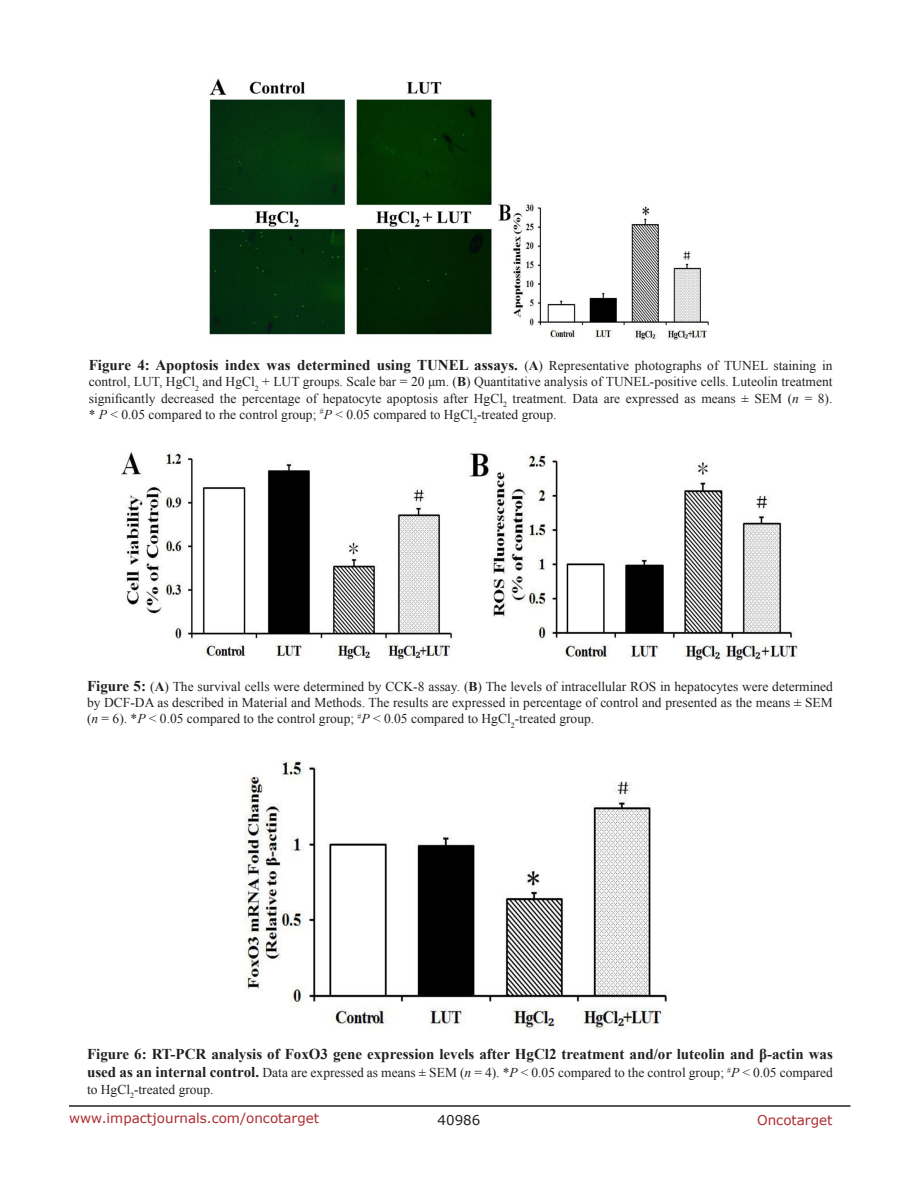
<style>
.page{position:relative;width:918px;height:1188px;background:#fff}
.page>*{position:absolute;margin:0;border:0;box-sizing:border-box;transform-origin:0 0}
.FigureText{font:700 15px "Times New Roman";color:#231f20}
.FigureText-2{font:13.5px/16.2px "Times New Roman";color:#231f20;text-align:justify}
.t1{font:13.5px "Verdana";color:#ac2b31}
.t2{font:13.5px "Verdana";color:#231f20}
.s1{font-weight:400;font-size:13.5px}
.s2{font-size:13.5px}
.s3{font-weight:700}
.s4{font-style:italic}
.s5{font-weight:700;font-size:15px}
</style>
<div class="page">
<hr style="left:69px;top:1105px;width:781px;height:2px;background:#231f20">
<img style="left:122px;top:452px;width:675px;height:208px">
<img style="left:245px;top:760px;width:422px;height:269px">
<img style="left:209px;top:78px;width:500px;height:262px">
<p class="FigureText" style="left:89px;top:355px;width:745px">Figure 4: Apoptosis index was determined using TUNEL assays. <span class="s1">(</span><span class="s2">A</span><span class="s1">) Representative photographs of TUNEL staining in</span></p>
<p class="FigureText-2" style="left:89px;top:374px;width:745px">control, LUT, HgCl<sub>2</sub> and HgCl<sub>2</sub> + LUT groups. Scale bar = 20 μm. (<span class="s3">B</span>) Quantitative analysis of TUNEL-positive cells. Luteolin treatment significantly decreased the percentage of hepatocyte apoptosis after HgCl<sub>2</sub> treatment. Data are expressed as means ± SEM (<span class="s4">n</span> = 8). * <span class="s4">P</span> &lt; 0.05 compared to rhe control group; <sup>#</sup><span class="s4">P</span> &lt; 0.05 compared to HgCl<sub>2</sub>-treated group.</p>
<p class="FigureText-2" style="left:87px;top:678px;width:748px"><span class="s5">Figure 5:</span> (<span class="s3">A</span>) The survival cells were determined by CCK-8 assay. (<span class="s3">B</span>) The levels of intracellular ROS in hepatocytes were determined by DCF-DA as described in Material and Methods. The results are expressed in percentage of control and presented as the means ± SEM (<span class="s4">n</span> = 6). *<span class="s4">P</span> &lt; 0.05 compared to the control group; <sup>#</sup><span class="s4">P</span> &lt; 0.05 compared to HgCl<sub>2</sub>-treated group.</p>
<p class="FigureText" style="left:87px;top:1044px;width:747px">Figure 6: RT-PCR analysis of FoxO3 gene expression levels after HgCl2 treatment and/or luteolin and β-actin was</p>
<p class="FigureText-2" style="left:87px;top:1065px;width:748px"><span class="s5">used as an internal control.</span> Data are expressed as means ± SEM (<span class="s4">n</span> = 4). *<span class="s4">P</span> &lt; 0.05 compared to the control group; <sup>#</sup><span class="s4">P</span> &lt; 0.05 compared to HgCl<sub>2</sub>-treated group.</p>
<p class="t1" style="left:69px;top:1109px;width:252px">www.impactjournals.com/oncotarget</p>
<p class="t2" style="left:438px;top:1111px;width:44px">40986</p>
<p class="t1" style="left:757px;top:1111px;width:77px">Oncotarget</p>
</div>
